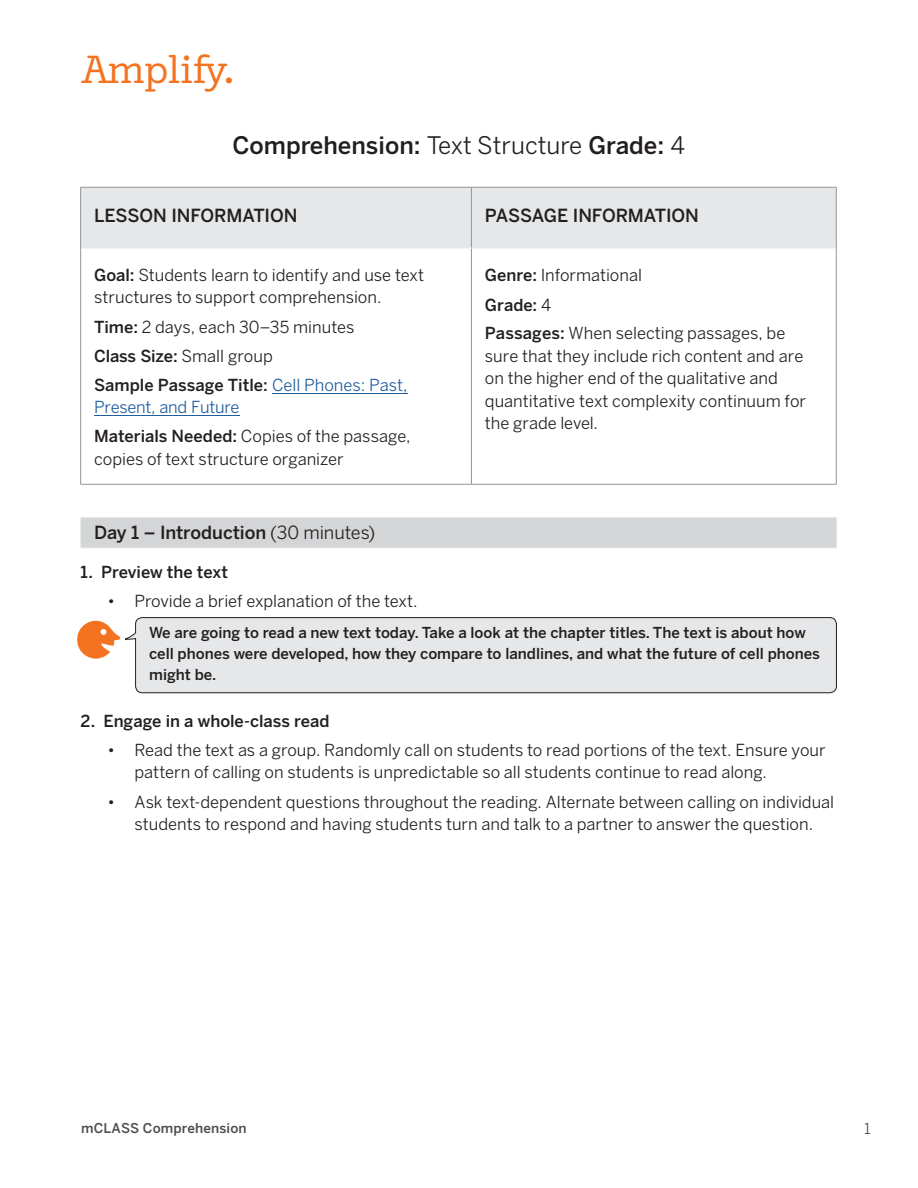
<style>
.page{position:relative;width:918px;height:1188px;background:#fff}
.page>*{position:absolute;margin:0;border:0;box-sizing:border-box;transform-origin:0 0}
.t1{font:39px "Amplify";color:#f47321}
.t2{font:500 24px "Benton Sans";color:#231f20}
.t3{font:500 18px "Benton Sans";letter-spacing:-.01em;color:#231f20}
.t4{font:16.5px/22.5px "Benton Sans";color:#231f20}
.t5{font:500 16.5px/29.1px "Benton Sans";color:#231f20}
.t6{font:500 15px/21px "Benton Sans";color:#231f20}
.t7{font:15px "Benton Sans";color:#4b4c4d}
.t8{font:500 13.5px "Benton Sans";letter-spacing:.01em;color:#4b4c4d}
.s1{font-weight:400}
.s2{font-weight:500}
.s3{font-weight:400;color:#205d9e}
.s4{color:#205d9e}
</style>
<div class="page">
<div style="left:81px;top:188px;width:755px;height:60px;background:#e6e7e9"></div>
<hr style="left:471px;top:187px;width:365px;height:1px;background:#939598">
<hr style="left:836px;top:187px;width:1px;height:61px;background:#939598">
<hr style="left:836px;top:248px;width:1px;height:236px;background:#939598">
<hr style="left:471px;top:484px;width:365px;height:1px;background:#939598">
<hr style="left:80px;top:187px;width:391px;height:1px;background:#939598">
<hr style="left:80px;top:187px;width:1px;height:61px;background:#939598">
<hr style="left:471px;top:187px;width:1px;height:61px;background:#939598">
<hr style="left:80px;top:248px;width:1px;height:236px;background:#939598">
<hr style="left:471px;top:248px;width:1px;height:236px;background:#939598">
<hr style="left:80px;top:484px;width:391px;height:1px;background:#939598">
<hr style="left:81px;top:248px;width:390px;height:1px;background:#e8e9ea">
<hr style="left:471px;top:248px;width:365px;height:1px;background:#e8e9ea">
<hr style="left:94px;top:415px;width:146px;height:1px;background:#205d9e">
<hr style="left:272px;top:393px;width:136px;height:1px;background:#205d9e">
<div style="left:81px;top:518px;width:756px;height:30px;background:#d4d5d7"></div>
<hr style="left:80px;top:517px;width:757px;height:1px;background:#e8e9ea">
<hr style="left:80px;top:518px;width:1px;height:30px;background:#e8e9ea">
<hr style="left:836px;top:518px;width:1px;height:30px;background:#e8e9ea">
<hr style="left:80px;top:548px;width:757px;height:1px;background:#e8e9ea">
<div style="left:125px;top:617px;width:712px;height:76px;background:#e6e7e9"></div>
<img style="left:77px;top:621px;width:43px;height:37px">
<h1 class="t1" style="left:81px;top:46px;width:155px">¬.</h1>
<h2 class="t2" style="left:233px;top:131px;width:454px">Comprehension: <span class="s1">Text Structure</span> Grade: <span class="s1">4</span></h2>
<p class="t3" style="left:94px;top:204px;width:205px">LESSON INFORMATION</p>
<p class="t3" style="left:485px;top:204px;width:216px">PASSAGE INFORMATION</p>
<p class="t4" style="left:94px;top:264px;width:332px"><span class="s2">Goal:</span> Students learn to identify and use text structures to support comprehension.</p>
<p class="t5" style="left:94px;top:312px;width:315px">Time: <span class="s1">2 days, each 30–35 minutes<br></span>Class Size: <span class="s1">Small group<br></span>Sample Passage Title: <span class="s3">Cell Phones: Past,</span></p>
<p class="t4" style="left:94px;top:393px;width:318px;line-height:29px"><span class="s4">Present, and Future<br></span><span class="s2">Materials Needed:</span> Copies of the passage,</p>
<p class="t4" style="left:94px;top:448px;width:251px">copies of text structure organizer</p>
<p class="t3" style="left:94px;top:521px;width:283px">Day 1 – Introduction <span class="s1">(30 minutes)</span></p>
<p class="t5" style="left:80px;top:558px;width:149px">1. Preview the text</p>
<p class="t4" style="left:107px;top:590px;width:312px">• Provide a brief explanation of the text.</p>
<p class="t4" style="left:485px;top:261px;width:302px;line-height:29.1px"><span class="s2">Genre:</span> Informational<br><span class="s2">Grade:</span> 4<br><span class="s2">Passages:</span> When selecting passages, be</p>
<p class="t4" style="left:485px;top:345px;width:323px">sure that they include rich content and are on the higher end of the qualitative and quantitative text complexity continuum for the grade level.</p>
<p class="t6" style="left:149px;top:622px;width:672px">We are going to read a new text today. Take a look at the chapter titles. The text is about how cell phones were developed, how they compare to landlines, and what the future of cell phones might be.</p>
<p class="t5" style="left:80px;top:706px;width:251px">2. Engage in a whole-class read</p>
<p class="t4" style="left:134px;top:739px;width:693px;text-indent:-27px">• Read the text as a group. Randomly call on students to read portions of the text. Ensure your pattern of calling on students is unpredictable so all students continue to read along.</p>
<p class="t4" style="left:107px;top:790px;width:728px;text-align:center">• Ask text-dependent questions throughout the reading. Alternate between calling on individual students to respond and having students turn and talk to a partner to answer the question.</p>
<p class="t8" style="left:81px;top:1120px;width:167px">mCLASS Comprehension</p>
<p class="t7" style="left:864px;top:1120px;width:8px">1</p>
</div>
